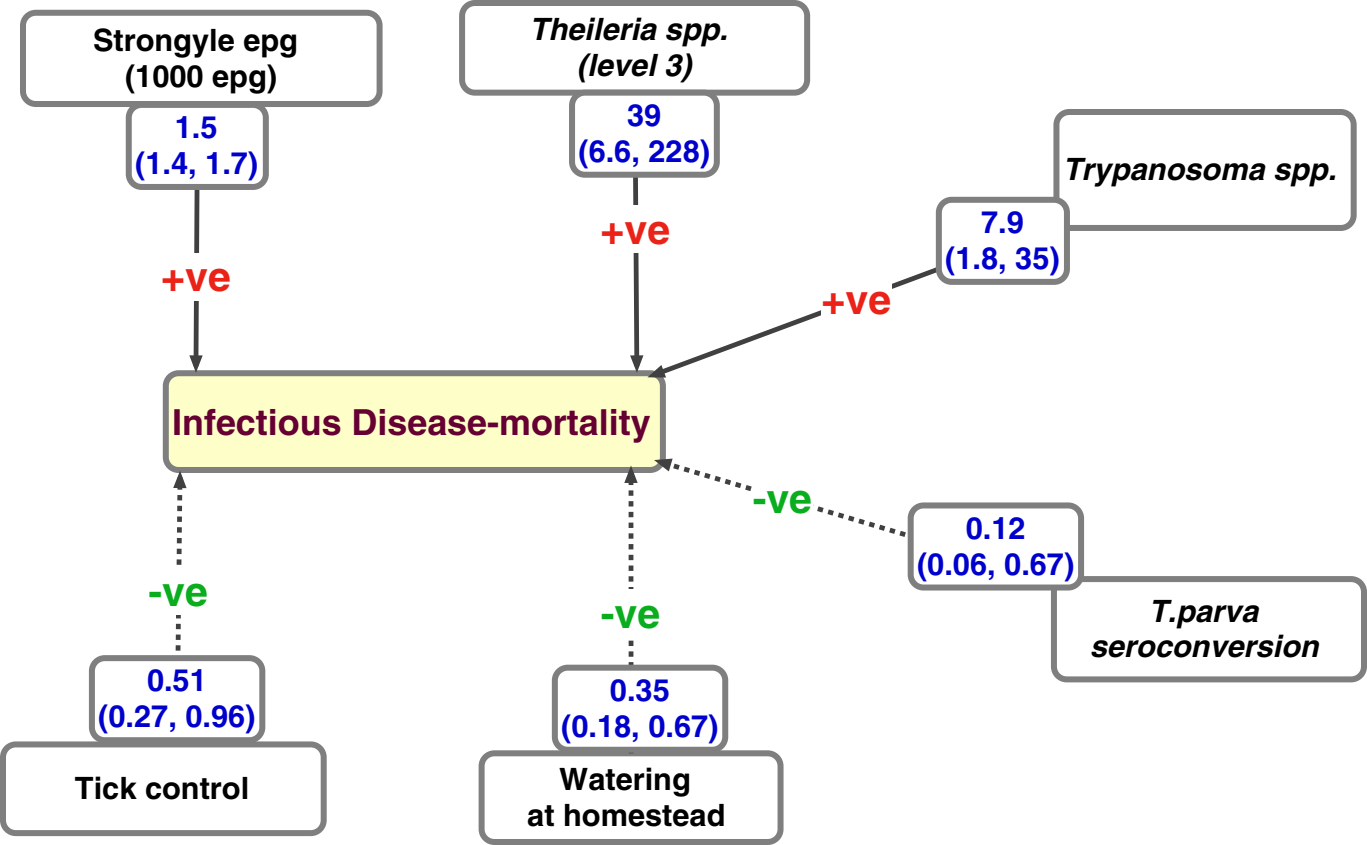
<style>
.page{position:relative;width:1367px;height:845px;background:#fff}
.page>*{position:absolute;margin:0;border:0;box-sizing:border-box;transform-origin:0 0}
.t1{font:700 40.8px "Helvetica";color:#ea2218}
.t2{font:700 40.8px "Helvetica";color:#0aad1d}
.t3{font:700 36px "Helvetica";color:#603}
.t4{font:700 30.8px/36px "Helvetica";color:#00c;text-align:center}
.t5{font:italic 700 30.8px/36px "Helvetica";color:#000;text-align:center}
.t6{font:700 30.8px/36px "Helvetica";color:#000;text-align:center}
</style>
<div class="page">
<div style="left:166px;top:373px;width:497px;height:96px;background:#fefec9;border-radius:13px"></div>
<div style="left:163px;top:370px;width:503px;height:102px;border:6px solid #7f7f7f;border-radius:13px"></div>
<div style="left:1053px;top:109px;width:303px;height:122px;border:6px solid #7f7f7f;border-radius:13px"></div>
<div style="left:478px;top:749px;width:305px;height:95px;border:6px solid #7f7f7f;border-radius:13px"></div>
<div style="left:459px;top:0;width:351px;height:96px;border:6px solid #7f7f7f;border-radius:13px"></div>
<div style="left:20px;top:10px;width:362px;height:97px;border:6px solid #7f7f7f;border-radius:13px"></div>
<div style="left:0;top:741px;width:327px;height:94px;border:6px solid #7f7f7f;border-radius:13px"></div>
<div style="left:1051px;top:575px;width:316px;height:107px;border:6px solid #7f7f7f;border-radius:13px"></div>
<svg style="left:186px;top:353px;width:20px;height:19px"></svg>
<div style="left:194px;top:187px;width:5px;height:179px;background:#404040"></div>
<div style="left:161px;top:253px;width:71px;height:47px;background:#fff"></div>
<svg style="left:626px;top:89px;width:43px;height:288px"></svg>
<svg style="left:647px;top:218px;width:289px;height:163px"></svg>
<div style="left:821px;top:275px;width:71px;height:48px;background:#fff"></div>
<svg style="left:654px;top:455px;width:252px;height:82px"></svg>
<div style="left:753px;top:474px;width:60px;height:47px;background:#fff"></div>
<svg style="left:621px;top:465px;width:20px;height:288px"></svg>
<div style="left:601px;top:588px;width:60px;height:48px;background:#fff"></div>
<svg style="left:171px;top:471px;width:19px;height:180px"></svg>
<div style="left:149px;top:566px;width:60px;height:48px;background:#fff"></div>
<div style="left:126px;top:102px;width:143px;height:88px;border:6px solid #7f7f7f;border-radius:13px"></div>
<div style="left:572px;top:93px;width:145px;height:82px;background:#fff;border-radius:13px"></div>
<div style="left:569px;top:90px;width:151px;height:88px;border:6px solid #7f7f7f;border-radius:13px"></div>
<div style="left:939px;top:200px;width:128px;height:82px;background:#fff;border-radius:13px"></div>
<div style="left:936px;top:197px;width:134px;height:88px;border:6px solid #7f7f7f;border-radius:13px"></div>
<div style="left:910px;top:505px;width:171px;height:82px;background:#fff;border-radius:13px"></div>
<div style="left:907px;top:502px;width:177px;height:88px;border:6px solid #7f7f7f;border-radius:13px"></div>
<div style="left:555px;top:667px;width:170px;height:82px;background:#fff;border-radius:13px"></div>
<div style="left:552px;top:664px;width:176px;height:88px;border:6px solid #7f7f7f;border-radius:13px"></div>
<div style="left:89px;top:654px;width:176px;height:88px;border:6px solid #7f7f7f;border-radius:13px"></div>
<p class="t6" style="left:93px;top:25px;width:206px">Strongyle epg (1000 epg)</p>
<p class="t4" style="left:135px;top:112px;width:125px">1.5<br>(1.4, 1.7)</p>
<h1 class="t1" style="left:161px;top:262px;width:71px">+ve</h1>
<p class="t5" style="left:529px;top:14px;width:200px">Theileria spp. (level 3)</p>
<p class="t4" style="left:578px;top:100px;width:133px">39<br>(6.6, 228)</p>
<h1 class="t1" style="left:600px;top:215px;width:71px">+ve</h1>
<h1 class="t1" style="left:821px;top:285px;width:71px">+ve</h1>
<p class="t5" style="left:1063px;top:154px;width:275px">Trypanosoma spp.</p>
<p class="t4" style="left:945px;top:207px;width:116px">7.9<br>(1.8, 35)</p>
<p class="t3" style="left:172px;top:409px;width:480px">Infectious Disease-mortality</p>
<h1 class="t2" style="left:149px;top:576px;width:61px">-ve</h1>
<p class="t4" style="left:98px;top:665px;width:159px">0.51<br>(0.27, 0.96)</p>
<p class="t6" style="left:75px;top:772px;width:176px">Tick control</p>
<h1 class="t2" style="left:601px;top:598px;width:61px">-ve</h1>
<p class="t4" style="left:561px;top:674px;width:159px">0.35<br>(0.18, 0.67)</p>
<p class="t6" style="left:527px;top:763px;width:200px">Watering<br>at homestead</p>
<h1 class="t2" style="left:753px;top:483px;width:61px">-ve</h1>
<p class="t4" style="left:917px;top:512px;width:159px">0.12<br>(0.06, 0.67)</p>
<p class="t5" style="left:1090px;top:595px;width:230px">T.parva seroconversion</p>
</div>
